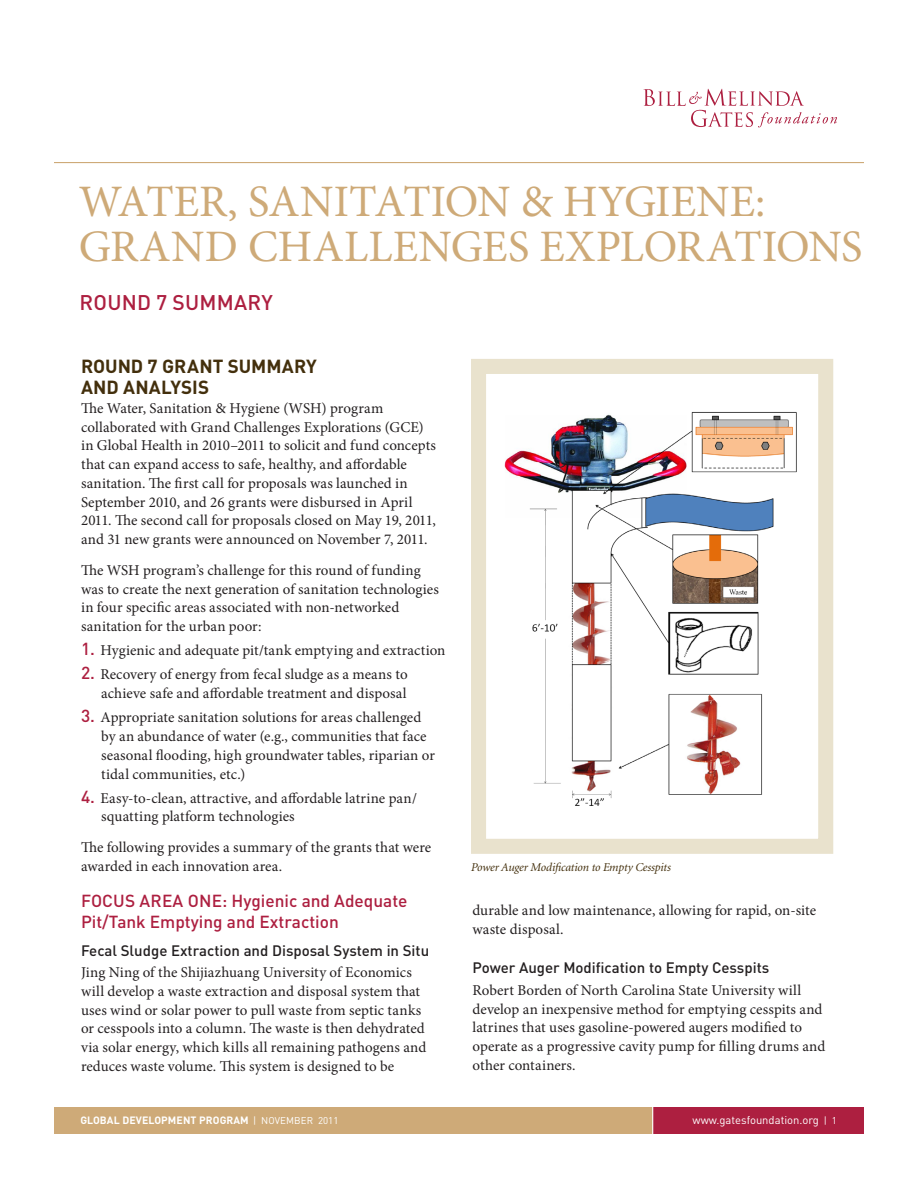
<style>
.page{position:relative;width:918px;height:1188px;background:#fff}
.page>*{position:absolute;margin:0;border:0;box-sizing:border-box;transform-origin:0 0}
.Page_Headline{font:45px "Minion Pro";letter-spacing:-.005em;color:#ceaa78}
.Page_Subhead{font:500 21px "DINOT";letter-spacing:.01em;color:#ad1f40}
.Body_Headline{font:700 18.75px/21px "DINOT";color:#432f0c}
.Body_Subhead{font:500 17.25px/21px "DINOT";color:#ad1f40}
.Body_Copy{font:15px/18.8px "Minion Pro";letter-spacing:.005em;color:#231f20}
.Bullet{font:15px/18.8px "Minion Pro";letter-spacing:.005em;color:#231f20;text-align:right}
.Intro_to_Bullets{font:15px/18.8px "Minion Pro";letter-spacing:.005em;color:#231f20}
.Body_Paragraph_Subhe{font:500 15px "DINOT";color:#231f20}
.Last_Bullet{font:15px/18.8px "Minion Pro";letter-spacing:.005em;color:#231f20}
._1_6_italic_photo_ca{font:italic 12px "Minion";letter-spacing:-.01em;color:#432f0c}
.t1{font:11.25px "DINOT";color:#fff}
.t2{font:700 10.5px "DINOT";letter-spacing:.01em;color:#fff}
.s1{font-family:"DINOT";font-weight:500;font-size:17.25px;color:#ad1f40}
.s2{font-weight:400;font-size:9.75px}
.s3{font-size:9.75px}
</style>
<div class="page">
<svg style="left:643px;top:89px;width:194px;height:38px"></svg>
<div style="left:653px;top:1107px;width:211px;height:27px;background:#ad1f40"></div>
<div style="left:54px;top:1107px;width:598px;height:27px;background:#ceaa78"></div>
<svg style="left:652px;top:1107px;width:1px;height:27px"></svg>
<hr style="left:54px;top:162px;width:810px;height:1px;background:#ceaa78">
<img style="left:504px;top:412px;width:293px;height:394px">
<div style="left:471px;top:359px;width:362px;height:495px;border:15px solid #e9e2cd"></div>
<p class="Page_Headline" style="left:79px;top:171px;width:688px">WATER, SANITATION &amp; HYGIENE:</p>
<p class="Page_Headline" style="left:79px;top:216px;width:785px">GRAND CHALLENGES EXPLORATIONS</p>
<p class="Page_Subhead" style="left:80px;top:288px;width:195px">ROUND 7 SUMMARY</p>
<p class="Body_Headline" style="left:81px;top:355px;width:237px">ROUND 7 GRANT SUMMARY<br>AND ANALYSIS</p>
<p class="Body_Copy" style="left:81px;top:399px;width:357px">The Water, Sanitation &amp; Hygiene (WSH) program collaborated with Grand Challenges Explorations (GCE) in Global Health in 2010–2011 to solicit and fund concepts that can expand access to safe, healthy, and affordable sanitation. The first call for proposals was launched in September 2010, and 26 grants were disbursed in April 2011. The second call for proposals closed on May 19, 2011, and 31 new grants were announced on November 7, 2011.</p>
<p class="Intro_to_Bullets" style="left:81px;top:561px;width:359px">The WSH program’s challenge for this round of funding was to create the next generation of sanitation technologies in four specific areas associated with non-networked sanitation for the urban poor:</p>
<p class="Bullet" style="left:81px;top:641px;width:366px"><span class="s1">1.</span> Hygienic and adequate pit/tank emptying and extraction</p>
<p class="Bullet" style="left:81px;top:665px;width:328px"><span class="s1">2.</span> Recovery of energy from fecal sludge as a means to achieve safe and affordable treatment and disposal</p>
<p class="Bullet" style="left:101px;top:708px;width:335px;text-align:left;text-indent:-20px"><span class="s1">3.</span> Appropriate sanitation solutions for areas challenged by an abundance of water (e.g., communities that face seasonal flooding, high groundwater tables, riparian or tidal communities, etc.)</p>
<p class="Last_Bullet" style="left:101px;top:789px;width:317px;text-indent:-20px"><span class="s1">4.</span> Easy-to-clean, attractive, and affordable latrine pan/ squatting platform technologies</p>
<p class="Body_Copy" style="left:81px;top:838px;width:352px">The following provides a summary of the grants that were awarded in each innovation area.</p>
<p class="Body_Subhead" style="left:81px;top:889px;width:328px">FOCUS AREA ONE: Hygienic and Adequate<br>Pit/Tank Emptying and Extraction</p>
<p class="Body_Paragraph_Subhe" style="left:81px;top:940px;width:350px">Fecal Sludge Extraction and Disposal System in Situ</p>
<p class="Body_Copy" style="left:81px;top:963px;width:347px">Jing Ning of the Shijiazhuang University of Economics will develop a waste extraction and disposal system that uses wind or solar power to pull waste from septic tanks or cesspools into a column. The waste is then dehydrated via solar energy, which kills all remaining pathogens and reduces waste volume. This system is designed to be</p>
<p class="_1_6_italic_photo_ca" style="left:471px;top:861px;width:201px">Power Auger Modification to Empty Cesspits</p>
<p class="Body_Copy" style="left:472px;top:901px;width:345px">durable and low maintenance, allowing for rapid, on-site waste disposal.</p>
<p class="Body_Paragraph_Subhe" style="left:472px;top:958px;width:298px">Power Auger Modification to Empty Cesspits</p>
<p class="Body_Copy" style="left:472px;top:981px;width:354px">Robert Borden of North Carolina State University will develop an inexpensive method for emptying cesspits and latrines that uses gasoline-powered augers modified to operate as a progressive cavity pump for filling drums and other containers.</p>
<p class="t2" style="left:80px;top:1113px;width:260px">GLOBAL DEVELOPMENT PROGRAM <span class="s2">| November 2011</span></p>
<p class="t1" style="left:693px;top:1112px;width:146px">www.gatesfoundation.org <span class="s3">| 1</span></p>
</div>
